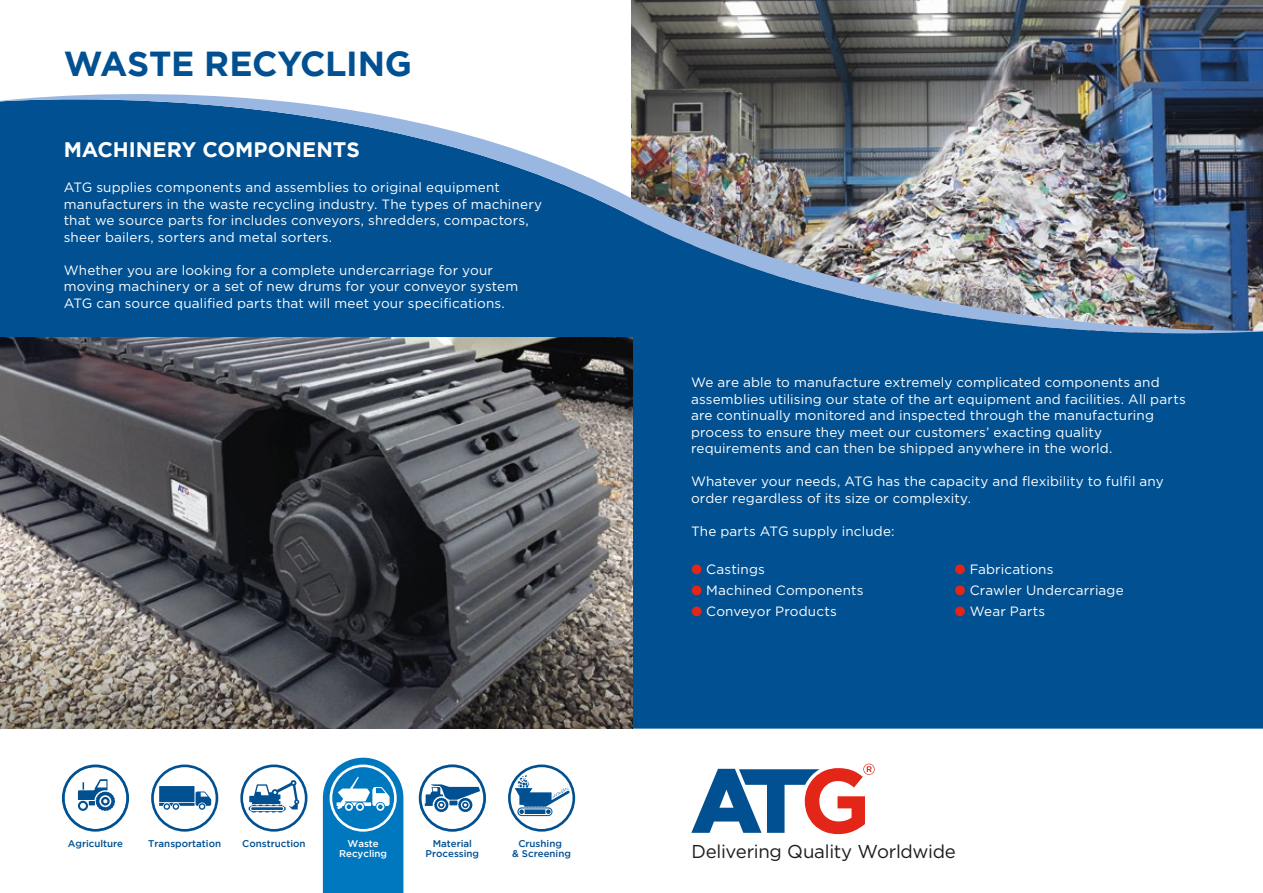
<style>
.page{position:relative;width:1263px;height:893px;background:#fff}
.page>*{position:absolute;margin:0;border:0;box-sizing:border-box;transform-origin:0 0}
.t1{font:700 34.65px "Gotham";letter-spacing:-.01em;color:#005092}
.t2{font:700 21px "Gotham";color:#fff}
.t3{font:18.6px "Gotham";letter-spacing:-.015em;color:#1d1d1b}
.t4{font:13.5px/16.5px "Gotham";letter-spacing:.01em;color:#fff}
.t5{font:500 9.75px/10.5px "Gotham";color:#005092;text-align:center}
.t6{font:500 9.75px/10.5px "Gotham";color:#fff;text-align:center}
.s1{color:#e42618}
</style>
<div class="page">
<img style="left:631px;top:0;width:632px;height:52px">
<div style="left:632px;top:362px;width:631px;height:367px;background:#005092"></div>
<img style="left:0;top:52px;width:1263px;height:310px">
<svg style="left:691px;top:764px;width:184px;height:70px"></svg>
<img style="left:0;top:337px;width:632px;height:392px">
<svg style="left:62px;top:764px;width:67px;height:68px"></svg>
<svg style="left:151px;top:764px;width:67px;height:68px"></svg>
<svg style="left:240px;top:764px;width:67px;height:68px"></svg>
<svg style="left:508px;top:764px;width:67px;height:68px"></svg>
<svg style="left:419px;top:764px;width:67px;height:68px"></svg>
<svg style="left:323px;top:758px;width:80px;height:135px;background:#2e90ca"></svg>
<h1 class="t1" style="left:64px;top:44px;width:350px">WASTE RECYCLING</h1>
<h2 class="t2" style="left:64px;top:137px;width:297px">MACHINERY COMPONENTS</h2>
<p class="t4" style="left:64px;top:179px;width:480px">ATG supplies components and assemblies to original equipment manufacturers in the waste recycling industry. The types of machinery that we source parts for includes conveyors, shredders, compactors, sheer bailers, sorters and metal sorters.</p>
<p class="t4" style="left:64px;top:262px;width:456px">Whether you are looking for a complete undercarriage for your moving machinery or a set of new drums for your conveyor system<br>ATG can source qualified parts that will meet your specifications.</p>
<p class="t5" style="left:68px;top:838px;width:57px">Agriculture</p>
<p class="t5" style="left:148px;top:838px;width:74px">Transportation</p>
<p class="t5" style="left:242px;top:838px;width:65px">Construction</p>
<p class="t5" style="left:512px;top:838px;width:60px">Crushing<br>&amp; Screening</p>
<p class="t5" style="left:426px;top:838px;width:55px">Material<br>Processing</p>
<p class="t6" style="left:339px;top:838px;width:50px">Waste<br>Recycling</p>
<p class="t4" style="left:691px;top:374px;width:496px">We are able to manufacture extremely complicated components and assemblies utilising our state of the art equipment and facilities. All parts are continually monitored and inspected through the manufacturing process to ensure they meet our customers’ exacting quality requirements and can then be shipped anywhere in the world.</p>
<p class="t4" style="left:691px;top:473px;width:474px">Whatever your needs, ATG has the capacity and flexibility to fulfil any order regardless of its size or complexity.</p>
<p class="t4" style="left:691px;top:522px;width:205px">The parts ATG supply include:</p>
<p class="t4" style="left:691px;top:561px;width:75px"><span class="s1">●</span> Castings</p>
<p class="t4" style="left:691px;top:582px;width:174px"><span class="s1">●</span> Machined Components</p>
<p class="t4" style="left:691px;top:603px;width:147px"><span class="s1">●</span> Conveyor Products</p>
<p class="t4" style="left:955px;top:561px;width:100px"><span class="s1">●</span> Fabrications</p>
<p class="t4" style="left:955px;top:582px;width:170px"><span class="s1">●</span> Crawler Undercarriage</p>
<p class="t4" style="left:955px;top:603px;width:92px"><span class="s1">●</span> Wear Parts</p>
<h3 class="t3" style="left:691px;top:839px;width:266px">Delivering Quality Worldwide</h3>
</div>
